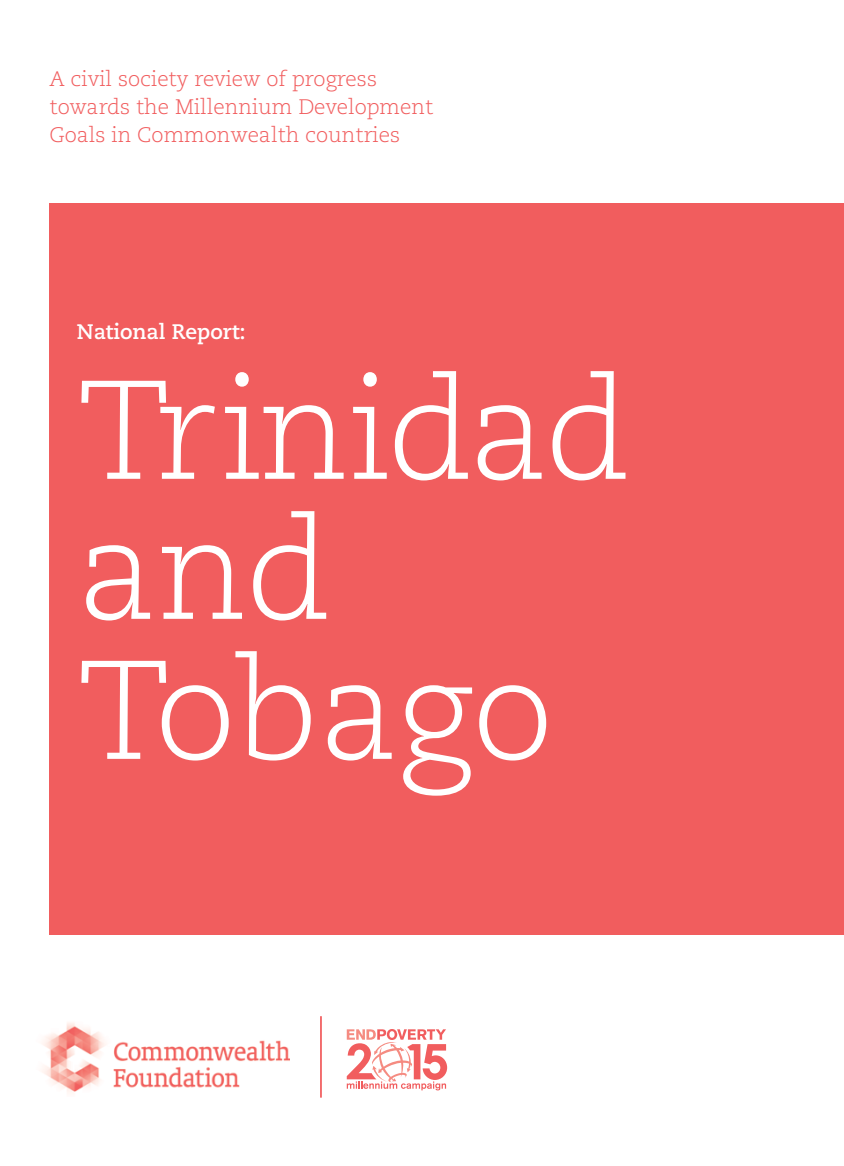
<style>
.page{position:relative;width:844px;height:1166px;background:#fff}
.page>*{position:absolute;margin:0;border:0;box-sizing:border-box;transform-origin:0 0}
.t1{font:300 140px/140px "Caecilia CE";letter-spacing:-.015em;color:#fff}
.t2{font:300 21px/28px "Caecilia CE";color:#f15d5e}
.t3{font:700 21px "Caecilia";color:#fff}
</style>
<div class="page">
<div style="left:50px;top:203px;width:793px;height:732px;background:#f15d5e"></div>
<img style="left:42px;top:1022px;width:247px;height:71px">
<svg style="left:346px;top:1029px;width:101px;height:61px"></svg>
<hr style="left:320px;top:1016px;width:2px;height:81px;background:#f15d5e">
<p class="t2" style="left:50px;top:64px;width:385px">A civil society review of progress towards the Millennium Development<br>Goals in Commonwealth countries</p>
<p class="t3" style="left:77px;top:319px;width:170px">National Report:</p>
<h1 class="t1" style="left:77px;top:358px;width:554px">Trinidad and<br>Tobago</h1>
</div>
